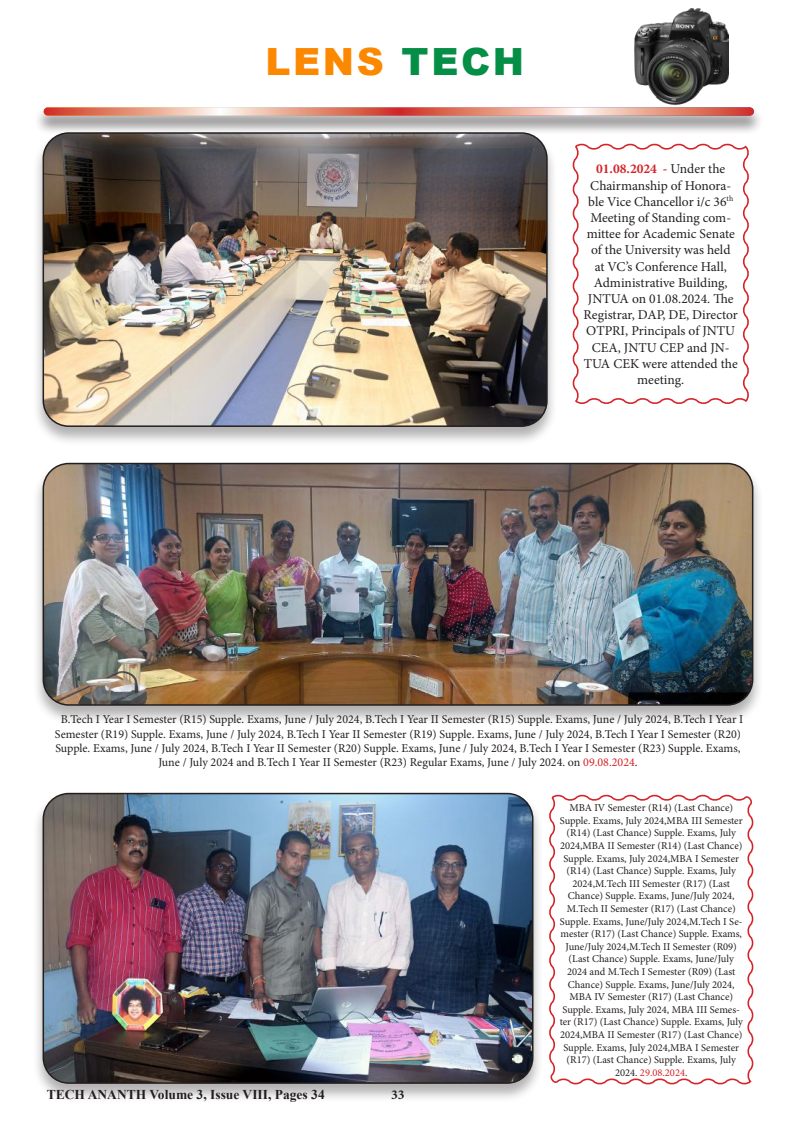
<style>
.page{position:relative;width:796px;height:1127px;background:#fff}
.page>*{position:absolute;margin:0;border:0;box-sizing:border-box;transform-origin:0 0}
.t1{font:900 37.5px "Arial";letter-spacing:.07em;color:#fc8800}
.t2{font:13.5px/16.2px "Minion Pro";color:#241f1f;text-align:center}
.t3{font:700 13.5px "Times New Roman";color:#241f1f}
.t4{font:700 13.5px "Minion Pro";color:#241f1f}
.t5{font:12px/14.4px "Minion Pro";color:#241f1f;text-align:center}
.t6{font:10.5px/12.6px "Minion Pro";color:#241f1f;text-align:center}
.s1{color:#048e46}
.s2{font-weight:700;color:#d42429}
.s3{color:#d42429}
</style>
<div class="page">
<img style="left:634px;top:9px;width:94px;height:97px">
<div style="left:34px;top:106px;width:728px;height:29px;background:#241f1f;opacity:.35"></div>
<svg style="left:44px;top:107px;width:709px;height:9px;background:#e19585"></svg>
<div style="left:32px;top:792px;width:511px;height:311px;background:#241f1f;opacity:.35"></div>
<img style="left:43px;top:793px;width:489px;height:290px">
<div style="left:43px;top:793px;width:490px;height:291px;border:2px solid #241f1f;border-radius:26px"></div>
<svg style="left:549px;top:794px;width:205px;height:291px"></svg>
<div style="left:32px;top:131px;width:525px;height:315px;background:#241f1f;opacity:.35"></div>
<img style="left:43px;top:133px;width:503px;height:293px">
<div style="left:43px;top:132px;width:504px;height:295px;border:2px solid #241f1f;border-radius:26px"></div>
<svg style="left:572px;top:143px;width:177px;height:261px"></svg>
<div style="left:32px;top:462px;width:730px;height:263px;background:#241f1f;opacity:.35"></div>
<img style="left:43px;top:463px;width:709px;height:242px">
<div style="left:43px;top:463px;width:710px;height:243px;border:2px solid #241f1f;border-radius:26px"></div>
<h1 class="t1" style="left:265px;top:34px;width:260px">LENS <span class="s1">TECH</span></h1>
<p class="t2" style="left:583px;top:161px;width:156px"><span class="s2">01.08.2024 -</span> Under the<br>Chairmanship of Honora&shy;ble Vice Chancellor i/c 36<sup>th<br></sup>Meeting of Standing com&shy;mittee for Academic Senate of the University was held<br>at VC’s Conference Hall,<br>Administrative Building,<br>JNTUA on 01.08.2024. The<br>Registrar, DAP, DE, Director<br>OTPRI, Principals of JNTU<br>CEA, JNTU CEP and JN-<br>TUA CEK were attended the meeting.</p>
<p class="t5" style="left:55px;top:712px;width:689px">B.Tech I Year I Semester (R15) Supple. Exams, June / July 2024, B.Tech I Year II Semester (R15) Supple. Exams, June / July 2024, B.Tech I Year I Semester (R19) Supple. Exams, June / July 2024, B.Tech I Year II Semester (R19) Supple. Exams, June / July 2024, B.Tech I Year I Semester (R20)<br>Supple. Exams, June / July 2024, B.Tech I Year II Semester (R20) Supple. Exams, June / July 2024, B.Tech I Year I Semester (R23) Supple. Exams, June / July 2024 and B.Tech I Year II Semester (R23) Regular Exams, June / July 2024. on <span class="s3">09.08.2024</span>.</p>
<p class="t3" style="left:47px;top:1084px;width:279px">TECH ANANTH Volume 3, Issue VIII, Pages 34</p>
<p class="t4" style="left:391px;top:1085px;width:15px">33</p>
<p class="t6" style="left:559px;top:801px;width:184px">MBA IV Semester (R14) (Last Chance)<br>Supple. Exams, July 2024,MBA III Semester (R14) (Last Chance) Supple. Exams, July 2024,MBA II Semester (R14) (Last Chance)<br>Supple. Exams, July 2024,MBA I Semester (R14) (Last Chance) Supple. Exams, July 2024,M.Tech III Semester (R17) (Last Chance) Supple. Exams, June/July 2024, M.Tech II Semester (R17) (Last Chance)<br>Supple. Exams, June/July 2024,M.Tech I Se&shy;mester (R17) (Last Chance) Supple. Exams, June/July 2024,M.Tech II Semester (R09) (Last Chance) Supple. Exams, June/July 2024 and M.Tech I Semester (R09) (Last Chance) Supple. Exams, June/July 2024, MBA IV Semester (R17) (Last Chance)<br>Supple. Exams, July 2024, MBA III Semes&shy;ter (R17) (Last Chance) Supple. Exams, July 2024,MBA II Semester (R17) (Last Chance)<br>Supple. Exams, July 2024,MBA I Semester (R17) (Last Chance) Supple. Exams, July 2024. <span class="s3">29.08.2024</span>.</p>
</div>
